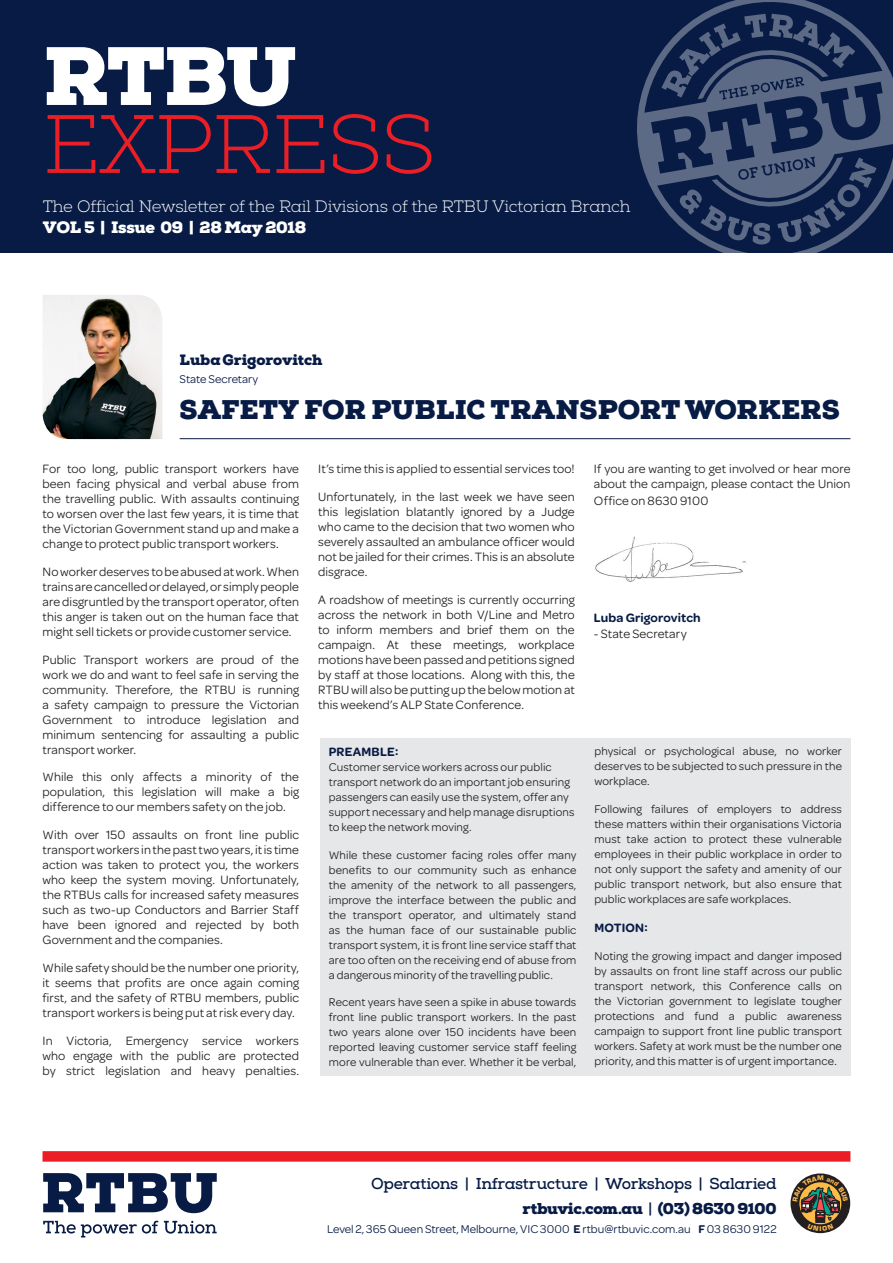
<style>
.page{position:relative;width:893px;height:1263px;background:#fff}
.page>*{position:absolute;margin:0;border:0;box-sizing:border-box;transform-origin:0 0}
.t1{font:300 82.65px "Nexa Slab";letter-spacing:-.01em;color:#ea1e24}
.t2{font:900 82.65px "Nexa Slab";color:#fff}
.t3{font:900 27px "Nexa Slab";color:#071b44}
.t4{font:300 16.5px/21px "Nexa Slab";letter-spacing:-.01em;color:#fff}
.t5{font:700 15.75px "Nexa Slab";letter-spacing:-.015em;color:#071b44}
.t6{font:900 15.75px "Nexa Slab";letter-spacing:-.02em;color:#071b44}
.t7{font:900 15px "Nexa Slab";letter-spacing:-.005em;color:#071b44}
.t8{font:12.9px/15px "Omnes";letter-spacing:.01em;color:#231f20;text-align:justify}
.t9{font:600 12.9px "Omnes";letter-spacing:.01em;color:#071b44}
.t10{font:12px/15px "Omnes";letter-spacing:.01em;color:#231f20;text-align:justify}
.t11{font:12px "Omnes";color:#071b44}
.s1{font-weight:900}
.s2{font-weight:700}
.s3{font-weight:600}
</style>
<div class="page">
<svg style="left:43px;top:1173px;width:174px;height:40px"></svg>
<svg style="left:43px;top:1221px;width:115px;height:16px"></svg>
<svg style="left:164px;top:1221px;width:53px;height:12px"></svg>
<div style="left:43px;top:1151px;width:807px;height:11px;background:#ea1e24"></div>
<svg style="left:790px;top:1173px;width:60px;height:60px"></svg>
<img style="left:43px;top:295px;width:119px;height:144px">
<hr style="left:180px;top:438px;width:670px;height:1px;background:#071b44">
<div style="left:0;top:0;width:893px;height:253px;background:#071b44"></div>
<svg style="left:637px;top:0;width:256px;height:253px"></svg>
<img style="left:595px;top:536px;width:151px;height:46px">
<div style="left:320px;top:738px;width:530px;height:338px;background:#e6e7e9"></div>
<svg style="left:793px;top:1175px;width:55px;height:56px;background:#6c614e"></svg>
<p class="t2" style="left:43px;top:24px;width:255px">RTBU</p>
<p class="t1" style="left:43px;top:95px;width:394px">EXPRESS</p>
<p class="t4" style="left:43px;top:197px;width:589px">The Official Newsletter of the Rail Divisions of the RTBU Victorian Branch<br><span class="s1">VOL 5 | Issue 09 | 28 May 2018</span></p>
<p class="t7" style="left:180px;top:351px;width:144px">Luba Grigorovitch</p>
<p class="t11" style="left:180px;top:371px;width:80px">State Secretary</p>
<p class="t3" style="left:180px;top:393px;width:662px">SAFETY FOR PUBLIC TRANSPORT WORKERS</p>
<p class="t8" style="left:43px;top:461px;width:258px">For too long, public transport workers have been facing physical and verbal abuse from the travelling public. With assaults continuing to worsen over the last few years, it is time that the Victorian Government stand up and make a change to protect public transport workers.</p>
<p class="t8" style="left:43px;top:563px;width:258px">No worker deserves to be abused at work. When trains are cancelled or delayed, or simply people are disgruntled by the transport operator, often this anger is taken out on the human face that might sell tickets or provide customer service.</p>
<p class="t8" style="left:43px;top:651px;width:258px">Public Transport workers are proud of the work we do and want to feel safe in serving the community. Therefore, the RTBU is running a safety campaign to pressure the Victorian Government to introduce legislation and minimum sentencing for assaulting a public transport worker.</p>
<p class="t8" style="left:43px;top:769px;width:258px">While this only affects a minority of the population, this legislation will make a big difference to our members safety on the job.</p>
<p class="t8" style="left:43px;top:827px;width:258px">With over 150 assaults on front line public transport workers in the past two years, it is time action was taken to protect you, the workers who keep the system moving. Unfortunately, the RTBUs calls for increased safety measures such as two-up Conductors and Barrier Staff have been ignored and rejected by both Government and the companies.</p>
<p class="t8" style="left:43px;top:959px;width:258px">While safety should be the number one priority, it seems that profits are once again coming first, and the safety of RTBU members, public transport workers is being put at risk every day.</p>
<p class="t8" style="left:43px;top:1032px;width:258px">In Victoria, Emergency service workers who engage with the public are protected by strict legislation and heavy penalties.</p>
<p class="t8" style="left:318px;top:461px;width:258px">It’s time this is applied to essential services too!</p>
<p class="t8" style="left:318px;top:488px;width:258px">Unfortunately, in the last week we have seen this legislation blatantly ignored by a Judge who came to the decision that two women who severely assaulted an ambulance officer would not be jailed for their crimes. This is an absolute disgrace.</p>
<p class="t8" style="left:318px;top:591px;width:258px">A roadshow of meetings is currently occurring across the network in both V/Line and Metro to inform members and brief them on the campaign. At these meetings, workplace motions have been passed and petitions signed by staff at those locations. Along with this, the RTBU will also be putting up the below motion at this weekend’s ALP State Conference.</p>
<p class="t9" style="left:329px;top:742px;width:71px">PREAMBLE:</p>
<p class="t10" style="left:329px;top:759px;width:247px;text-align:left">Customer service workers across our public transport network do an important job ensuring passengers can easily use the system, offer any support necessary and help manage disruptions to keep the network moving.</p>
<p class="t10" style="left:329px;top:846px;width:249px">While these customer facing roles offer many benefits to our community such as enhance the amenity of the network to all passengers, improve the interface between the public and the transport operator, and ultimately stand as the human face of our sustainable public transport system, it is front line service staff that are too often on the receiving end of abuse from a dangerous minority of the travelling public.</p>
<p class="t10" style="left:329px;top:994px;width:249px">Recent years have seen a spike in abuse towards front line public transport workers. In the past two years alone over 150 incidents have been reported leaving customer service staff feeling more vulnerable than ever. Whether it be verbal,</p>
<p class="t8" style="left:594px;top:461px;width:258px">If you are wanting to get involved or hear more about the campaign, please contact the Union</p>
<p class="t8" style="left:594px;top:492px;width:116px">Office on 8630 9100</p>
<p class="t9" style="left:594px;top:608px;width:108px">Luba Grigorovitch</p>
<p class="t8" style="left:594px;top:626px;width:94px">- State Secretary</p>
<p class="t10" style="left:594px;top:743px;width:249px">physical or psychological abuse, no worker deserves to be subjected to such pressure in the workplace.</p>
<p class="t10" style="left:594px;top:801px;width:249px">Following failures of employers to address these matters within their organisations Victoria must take action to protect these vulnerable employees in their public workplace in order to not only support the safety and amenity of our public transport network, but also ensure that public workplaces are safe workplaces.</p>
<p class="t9" style="left:594px;top:919px;width:55px">MOTION:</p>
<p class="t10" style="left:594px;top:948px;width:249px">Noting the growing impact and danger imposed by assaults on front line staff across our public transport network, this Conference calls on the Victorian government to legislate tougher protections and fund a public awareness campaign to support front line public transport workers. Safety at work must be the number one priority, and this matter is of urgent importance.</p>
<p class="t5" style="left:371px;top:1174px;width:407px">Operations | Infrastructure | Workshops | Salaried</p>
<p class="t6" style="left:522px;top:1198px;width:256px">rtbuvic.com.au <span class="s2">|</span> (03) 8630 9100</p>
<p class="t11" style="left:327px;top:1221px;width:451px">Level 2, 365 Queen Street, Melbourne, VIC 3000 <span class="s3">E</span> rtbu@rtbuvic.com.au <span class="s3">F</span> 03 8630 9122</p>
</div>
